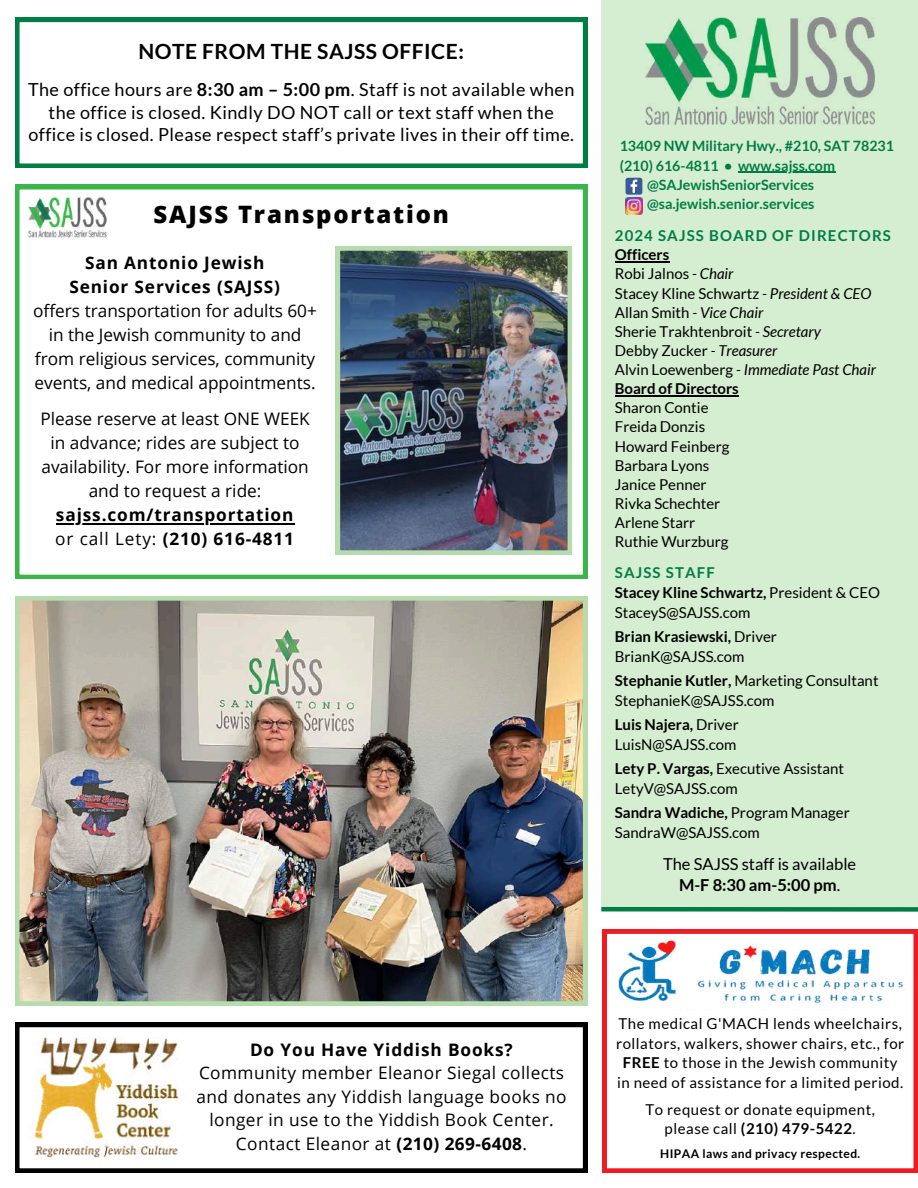
<style>
.page{position:relative;width:918px;height:1188px;background:#fff}
.page>*{position:absolute;margin:0;border:0;box-sizing:border-box;transform-origin:0 0}
.t1{font:800 24px "Open Sans";letter-spacing:.075em;color:#000}
.t2{font:700 21px "Lato";letter-spacing:.025em;color:#000}
.t3{font:18px/22.5px "Lato";letter-spacing:.025em;color:#000;text-align:center}
.t4{font:17.25px/24px "Open Sans";color:#000;text-align:center}
.t5{font:17.25px/23.7px "Open Sans";letter-spacing:.025em;color:#000;text-align:center}
.t6{font:700 17.25px/24px "Open Sans";letter-spacing:.05em;color:#000;text-align:center}
.t7{font:16.5px/21.3px "Lato";color:#000;text-align:center}
.t8{font:15px/19.2px "Lato";color:#000}
.t9{font:15px/19.5px "Lato";letter-spacing:.035em;color:#000;text-align:center}
.t10{font:700 15px "Lato";letter-spacing:.075em;color:#007d46}
.t11{font:700 14.25px "Lato";color:#007d46}
.t12{font:700 12px "Lato";letter-spacing:.035em;color:#000}
.s1{font-weight:700}
.s2{font-weight:400}
.s3{font-style:italic}
.s4{font-weight:700;color:#007d46}
</style>
<div class="page">
<div style="left:601px;top:0;width:317px;height:909px;background:#d5edd0"></div>
<img style="left:646px;top:18px;width:228px;height:107px">
<hr style="left:738px;top:172px;width:97px;height:1px;background:#007d46">
<img style="left:626px;top:198px;width:16px;height:17px">
<svg style="left:626px;top:178px;width:16px;height:17px"></svg>
<div style="left:601px;top:907px;width:317px;height:5px;background:#007d46"></div>
<svg style="left:602px;top:929px;width:315px;height:243px"></svg>
<svg style="left:15px;top:18px;width:572px;height:150px"></svg>
<img style="left:15px;top:596px;width:572px;height:410px">
<svg style="left:15px;top:185px;width:572px;height:394px"></svg>
<img style="left:336px;top:246px;width:236px;height:308px">
<hr style="left:56px;top:523px;width:238px;height:1px;background:#000">
<hr style="left:615px;top:261px;width:54px;height:2px;background:#000">
<hr style="left:615px;top:395px;width:124px;height:1px;background:#000">
<svg style="left:15px;top:1023px;width:572px;height:149px"></svg>
<img style="left:22px;top:1038px;width:170px;height:120px">
<h2 class="t2" style="left:138px;top:38px;width:327px">NOTE FROM THE SAJSS OFFICE:</h2>
<p class="t3" style="left:28px;top:78px;width:548px">The office hours are <span class="s1">8:30 am – 5:00 pm</span>. Staff is not available when the office is closed. Kindly DO NOT call or text staff when the office is closed. Please respect staff’s private lives in their off time.</p>
<h1 class="t1" style="left:154px;top:197px;width:297px">SAJSS Transportation</h1>
<p class="t6" style="left:69px;top:251px;width:212px">San Antonio Jewish<br>Senior Services (SAJSS)</p>
<p class="t4" style="left:33px;top:299px;width:285px">offers transportation for adults 60+ in the Jewish community to and from religious services, community events, and medical appointments.</p>
<p class="t4" style="left:40px;top:407px;width:271px">Please reserve at least ONE WEEK in advance; rides are subject to availability. For more information and to request a ride:</p>
<p class="t6" style="left:55px;top:503px;width:240px;text-align:left">sajss.com/transportation <span class="s2">or call Lety:</span> (210) 616-4811</p>
<p class="t11" style="left:620px;top:137px;width:276px">13409 NW Military Hwy., #210, SAT 78231</p>
<p class="t11" style="left:620px;top:156px;width:217px">(210) 616-4811 • www.sajss.com</p>
<p class="t11" style="left:647px;top:176px;width:168px">@SAJewishSeniorServices</p>
<p class="t11" style="left:647px;top:195px;width:169px">@sa.jewish.senior.services</p>
<p class="t10" style="left:615px;top:226px;width:278px">2024 SAJSS BOARD OF DIRECTORS</p>
<p class="t8" style="left:615px;top:245px;width:263px"><span class="s1">Officers<br></span>Robi Jalnos <span class="s3">- Chair<br></span>Stacey Kline Schwartz <span class="s3">- President &amp; CEO<br></span>Allan Smith <span class="s3">- Vice Chair<br></span>Sherie Trakhtenbroit <span class="s3">- Secretary<br></span>Debby Zucker <span class="s3">- Treasurer<br></span>Alvin Loewenberg <span class="s3">- Immediate Past Chair<br></span><span class="s1">Board of Directors</span></p>
<p class="t8" style="left:615px;top:398px;width:116px">Sharon Contie<br>Freida Donzis<br>Howard Feinberg<br>Barbara Lyons<br>Janice Penner<br>Rivka Schechter<br>Arlene Starr<br>Ruthie Wurzburg</p>
<p class="t8" style="left:615px;top:563px;width:267px;line-height:20px"><span class="s4">SAJSS STAFF<br></span><span class="s1">Stacey Kline Schwartz,</span> President &amp; CEO<br>StaceyS@SAJSS.com</p>
<p class="t8" style="left:615px;top:627px;width:164px;line-height:20px"><span class="s1">Brian Krasiewski,</span> Driver<br>BrianK@SAJSS.com</p>
<p class="t8" style="left:615px;top:671px;width:265px;line-height:20px"><span class="s1">Stephanie Kutler,</span> Marketing Consultant<br>StephanieK@SAJSS.com</p>
<p class="t8" style="left:615px;top:715px;width:126px;line-height:20px"><span class="s1">Luis Najera,</span> Driver<br>LuisN@SAJSS.com</p>
<p class="t8" style="left:615px;top:759px;width:231px;line-height:20px"><span class="s1">Lety P. Vargas,</span> Executive Assistant<br>LetyV@SAJSS.com</p>
<p class="t8" style="left:615px;top:803px;width:236px;line-height:20px"><span class="s1">Sandra Wadiche,</span> Program Manager<br>SandraW@SAJSS.com</p>
<p class="t7" style="left:663px;top:853px;width:195px">The SAJSS staff is available<br><span class="s1">M-F 8:30 am-5:00 pm</span>.</p>
<p class="t6" style="left:250px;top:1037px;width:264px">Do You Have Yiddish Books?</p>
<p class="t5" style="left:197px;top:1061px;width:372px">Community member Eleanor Siegal collects and donates any Yiddish language books no longer in use to the Yiddish Book Center.<br>Contact Eleanor at <span class="s1">(210) 269-6408</span>.</p>
<p class="t9" style="left:616px;top:1014px;width:290px">The medical G'MACH lends wheelchairs, rollators, walkers, shower chairs, etc., for <span class="s1">FREE</span> to those in the Jewish community in need of assistance for a limited period.</p>
<p class="t9" style="left:645px;top:1099px;width:231px">To request or donate equipment, please call <span class="s1">(210) 479-5422</span>.</p>
<p class="t12" style="left:660px;top:1147px;width:202px">HIPAA laws and privacy respected.</p>
</div>
